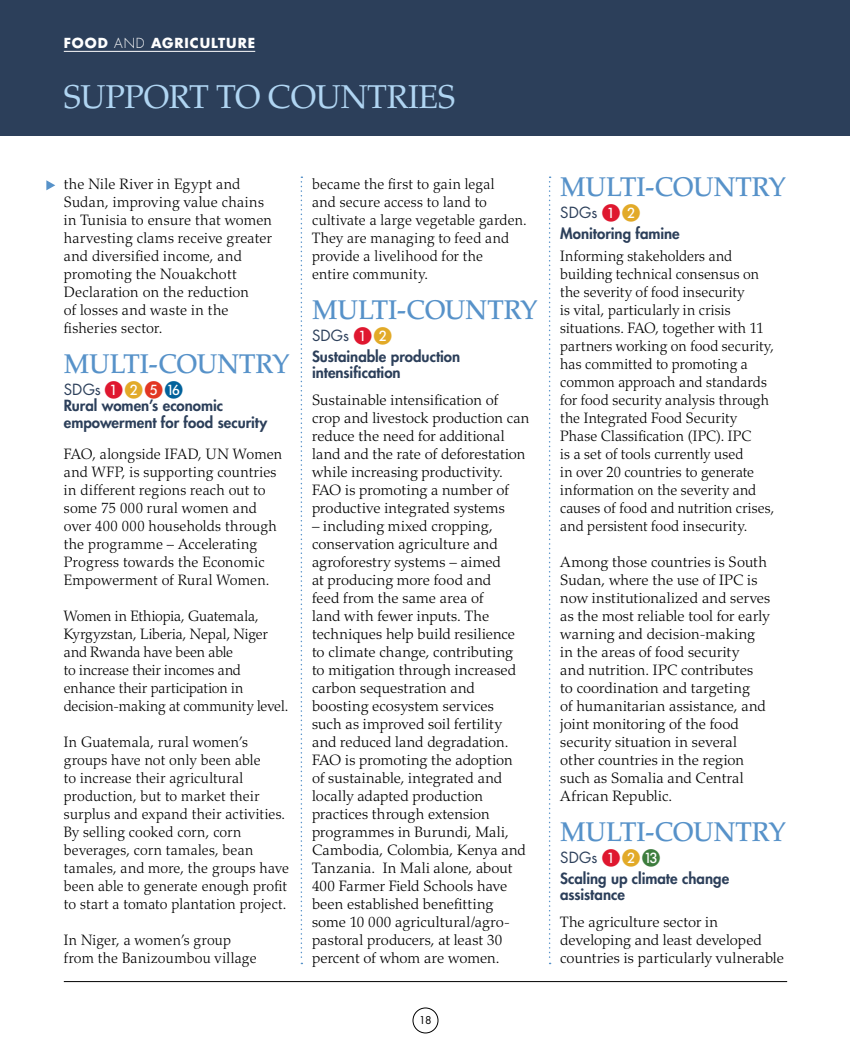
<style>
.page{position:relative;width:851px;height:1063px;background:#fff}
.page>*{position:absolute;margin:0;border:0;box-sizing:border-box;transform-origin:0 0}
.t1{font:33px "Palatino LT Std";letter-spacing:-.01em;color:#b0d5f2}
.t2{font:500 27px "Palatino LT Std";color:#5792c9;scale:.96 1}
.t3{font:300 15px/18px "Palatino LT Std";letter-spacing:.01em;color:#000}
.t4{font:300 15px/18px "Palatino LT Std";letter-spacing:.01em;color:#000;scale:.96 1}
.t5{font:800 15px/20.7px "Futura Std";color:#2c3f5a}
.t6{font:700 13.5px "Futura Std";letter-spacing:.07em;color:#fff}
.t7{font:10.5px "Futura Std";color:#000}
.s1{font-weight:300}
.s2{font-weight:400}
.s3{color:#df172f}
.s4{color:#e2aa28}
.s5{color:#e23623}
.s6{color:#02629b}
.s7{color:#3d7d3e}
</style>
<div class="page">
<div style="left:412px;top:1008px;width:26px;height:25px;border:1px solid #000;border-radius:50%"></div>
<hr style="left:64px;top:981px;width:723px;height:1px;background:#000">
<svg style="left:549px;top:177px;width:1px;height:787px"></svg>
<svg style="left:300px;top:177px;width:2px;height:787px"></svg>
<svg style="left:46px;top:180px;width:9px;height:10px"></svg>
<div style="left:0;top:1px;width:849px;height:134px;background:#2c3f5a"></div>
<hr style="left:64px;top:51px;width:191px;height:1px;background:#fff">
<p class="t6" style="left:64px;top:34px;width:193px">FOOD <span class="s1">AND</span> AGRICULTURE</p>
<h1 class="t1" style="left:64px;top:78px;width:392px">SUPPORT TO COUNTRIES</h1>
<p class="t3" style="left:64px;top:175px;width:210px">the Nile River in Egypt and<br>Sudan, improving value chains in Tunisia to ensure that women harvesting clams receive greater and diversified income, and promoting the Nouakchott<br>Declaration on the reduction<br>of losses and waste in the fisheries sector.</p>
<h2 class="t2" style="left:64px;top:348px;width:237px">MULTI-COUNTRY</h2>
<p class="t5" style="left:64px;top:381px;width:205px;line-height:16.5px"><span class="s2">SDGs</span> <span class="s3">❶</span><span class="s4">❷</span><span class="s5">❺</span><span class="s6">⓰<br></span>Rural women’s economic empowerment for food security</p>
<p class="t3" style="left:64px;top:445px;width:220px">FAO, alongside IFAD, UN Women and WFP, is supporting countries in different regions reach out to some 75 000 rural women and over 400 000 households through the programme – Accelerating<br>Progress towards the Economic<br>Empowerment of Rural Women.</p>
<p class="t4" style="left:64px;top:607px;width:235px">Women in Ethiopia, Guatemala,<br>Kyrgyzstan, Liberia, Nepal, Niger and Rwanda have been able<br>to increase their incomes and enhance their participation in decision-making at community level.</p>
<p class="t4" style="left:64px;top:733px;width:236px">In Guatemala, rural women’s groups have not only been able<br>to increase their agricultural production, but to market their surplus and expand their activities.<br>By selling cooked corn, corn beverages, corn tamales, bean tamales, and more, the groups have been able to generate enough profit to start a tomato plantation project.</p>
<p class="t4" style="left:64px;top:931px;width:202px">In Niger, a women’s group from the Banizoumbou village</p>
<p class="t4" style="left:312px;top:175px;width:225px">became the first to gain legal<br>and secure access to land to cultivate a large vegetable garden.<br>They are managing to feed and provide a livelihood for the<br>entire community.</p>
<h2 class="t2" style="left:312px;top:294px;width:237px">MULTI-COUNTRY</h2>
<p class="t5" style="left:312px;top:325px;width:150px"><span class="s2">SDGs</span> <span class="s3">❶</span><span class="s4">❷<br></span>Sustainable production</p>
<p class="t5" style="left:312px;top:362px;width:90px">intensification</p>
<p class="t3" style="left:312px;top:391px;width:219px">Sustainable intensification of crop and livestock production can reduce the need for additional land and the rate of deforestation while increasing productivity.<br>FAO is promoting a number of productive integrated systems</p>
<p class="t3" style="left:312px;top:517px;width:215px">– including mixed cropping, conservation agriculture and agroforestry systems – aimed<br>at producing more food and<br>feed from the same area of<br>land with fewer inputs. The techniques help build resilience to climate change, contributing to mitigation through increased carbon sequestration and boosting ecosystem services such as improved soil fertility and reduced land degradation.<br>FAO is promoting the adoption of sustainable, integrated and locally adapted production practices through extension programmes in Burundi, Mali,<br>Cambodia, Colombia, Kenya and<br>Tanzania. In Mali alone, about<br>400 Farmer Field Schools have been established benefitting some 10 000 agricultural/agro&shy;pastoral producers, at least 30 percent of whom are women.</p>
<p class="t7" style="left:419px;top:1014px;width:14px">18</p>
<h2 class="t2" style="left:560px;top:171px;width:237px">MULTI-COUNTRY</h2>
<p class="t5" style="left:560px;top:202px;width:121px"><span class="s2">SDGs</span> <span class="s3">❶</span><span class="s4">❷<br></span>Monitoring famine</p>
<p class="t4" style="left:560px;top:247px;width:224px">Informing stakeholders and building technical consensus on the severity of food insecurity<br>is vital, particularly in crisis situations. FAO, together with 11 partners working on food security, has committed to promoting a common approach and standards for food security analysis through the Integrated Food Security<br>Phase Classification (IPC). IPC<br>is a set of tools currently used<br>in over 20 countries to generate information on the severity and causes of food and nutrition crises, and persistent food insecurity.</p>
<p class="t3" style="left:560px;top:553px;width:212px">Among those countries is South<br>Sudan, where the use of IPC is now institutionalized and serves as the most reliable tool for early warning and decision-making in the areas of food security<br>and nutrition. IPC contributes<br>to coordination and targeting<br>of humanitarian assistance, and joint monitoring of the food security situation in several other countries in the region such as Somalia and Central<br>African Republic.</p>
<h2 class="t2" style="left:560px;top:816px;width:237px">MULTI-COUNTRY</h2>
<p class="t5" style="left:560px;top:847px;width:170px"><span class="s2">SDGs</span> <span class="s3">❶</span><span class="s4">❷</span><span class="s7">⓭<br></span>Scaling up climate change</p>
<p class="t5" style="left:560px;top:884px;width:66px">assistance</p>
<p class="t3" style="left:560px;top:913px;width:225px">The agriculture sector in developing and least developed countries is particularly vulnerable</p>
</div>
